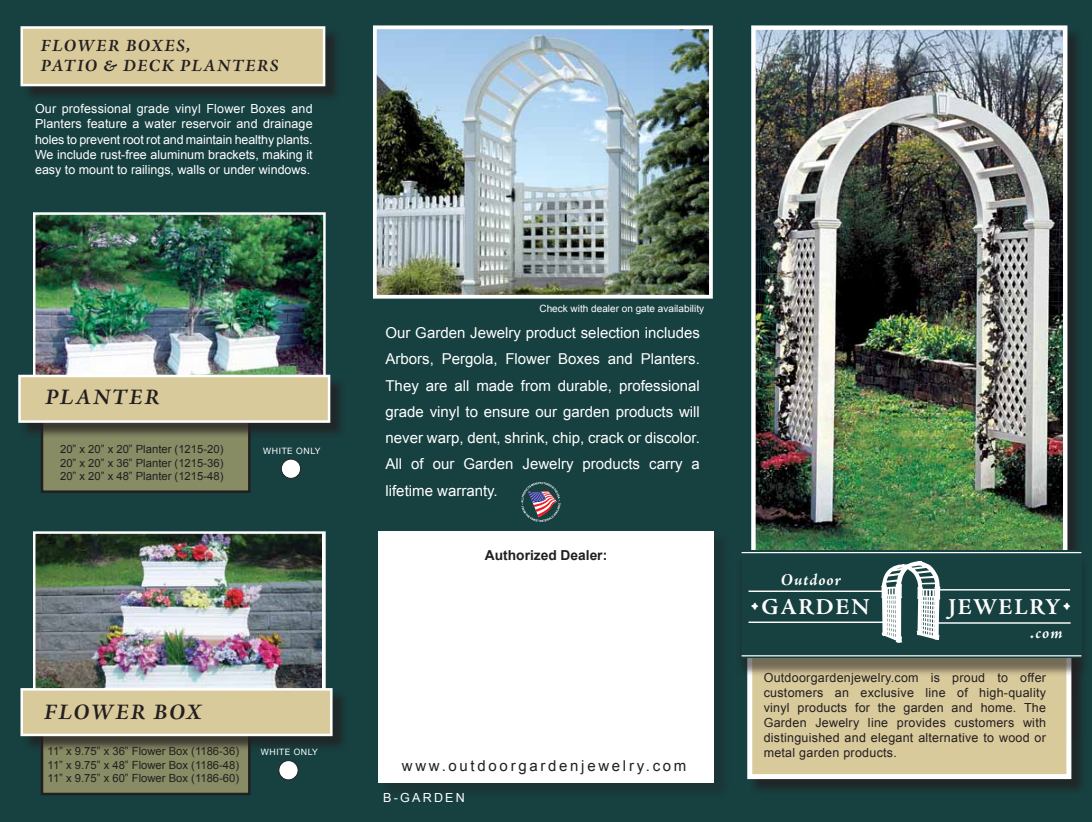
<style>
.page{position:relative;width:1092px;height:822px;background:#fff}
.page>*{position:absolute;margin:0;border:0;box-sizing:border-box;transform-origin:0 0}
.t1{font:700 22.88px "Adobe Jenson Pro";letter-spacing:.075em;color:#fff}
.t2{font:italic 700 22.38px "Adobe Jenson Pro";letter-spacing:.075em;color:#231f20}
.t3{font:italic 700 17.38px/20.8px "Adobe Jenson Pro";letter-spacing:.075em;color:#231f20}
.t4{font:italic 700 16.75px "Adobe Jenson Pro";color:#fff}
.t5{font:15px/26.2px "Arial";color:#fff;text-align:justify}
.t6{font:15px "Arial";letter-spacing:.18em;color:#231f20}
.t7{font:700 13.75px "Arial";color:#231f20}
.t8{font:12.5px/15px "Arial";color:#fff;text-align:justify}
.t9{font:12.5px/15px "Arial";letter-spacing:.02em;color:#231f20;text-align:justify}
.t10{font:11.25px/13.5px "Arial";color:#231f20;text-align:justify}
.t11{font:10px "Arial";color:#fff}
.t12{font:8.75px "Helvetica Neue";letter-spacing:.065em;color:#fff}
</style>
<div class="page">
<div style="left:0;top:0;width:1091px;height:821px;background:#174040"></div>
<div style="left:22px;top:28px;width:318px;height:74px;background:#231f20;opacity:.75"></div>
<div style="left:20px;top:26px;width:305px;height:60px;background:#d9ca9c;border:2px solid #fff"></div>
<div style="left:380px;top:533px;width:349px;height:265px;background:#1a3738"></div>
<div style="left:378px;top:531px;width:336px;height:251px;background:#fff"></div>
<img style="left:36px;top:215px;width:286px;height:159px">
<div style="left:33px;top:212px;width:292px;height:184px;border:2px solid #fff"></div>
<img style="left:36px;top:534px;width:286px;height:153px">
<div style="left:33px;top:531px;width:292px;height:184px;border:2px solid #fff"></div>
<div style="left:753px;top:27px;width:329px;height:716px;background:#231f20;opacity:.75"></div>
<img style="left:756px;top:30px;width:306px;height:520px">
<div style="left:751px;top:25px;width:316px;height:702px;border:4px solid #fff"></div>
<div style="left:42px;top:421px;width:207px;height:70px;background:#888c65"></div>
<div style="left:41px;top:420px;width:209px;height:72px;border:2px solid #231f20"></div>
<div style="left:42px;top:723px;width:207px;height:70px;background:#888c65"></div>
<div style="left:41px;top:722px;width:209px;height:73px;border:2px solid #231f20"></div>
<div style="left:22px;top:689px;width:326px;height:62px;background:#231f20;opacity:.75"></div>
<div style="left:20px;top:687px;width:312px;height:49px;background:#d9ca9c;border:2px solid #fff"></div>
<img style="left:378px;top:30px;width:329px;height:263px">
<div style="left:373px;top:25px;width:339px;height:273px;border:4px solid #fff"></div>
<div style="left:749px;top:652px;width:337px;height:142px;background:#231f20;opacity:.75"></div>
<div style="left:747px;top:650px;width:324px;height:128px;background:#d9ca9c;border:5px solid #fff"></div>
<div style="left:735px;top:555px;width:353px;height:121px;background:#231f20;opacity:.56"></div>
<div style="left:741px;top:550px;width:340px;height:107px;background:#174040"></div>
<svg style="left:880px;top:561px;width:60px;height:81px"></svg>
<hr style="left:748px;top:621px;width:135px;height:1px;background:#fff">
<hr style="left:935px;top:622px;width:135px;height:1px;background:#fff">
<hr style="left:748px;top:590px;width:135px;height:1px;background:#fff">
<hr style="left:939px;top:589px;width:130px;height:1px;background:#fff">
<hr style="left:741px;top:655px;width:340px;height:1px;background:#fff">
<hr style="left:741px;top:551px;width:340px;height:2px;background:#fff">
<div style="left:281px;top:459px;width:19px;height:19px;background:#fff;border-radius:50%"></div>
<div style="left:281px;top:459px;width:20px;height:19px;border:1px solid #231f20;border-radius:50%"></div>
<div style="left:279px;top:760px;width:19px;height:19px;background:#fff;border-radius:50%"></div>
<div style="left:279px;top:760px;width:19px;height:19px;border:1px solid #231f20;border-radius:50%"></div>
<svg style="left:521px;top:482px;width:39px;height:39px"></svg>
<div style="left:20px;top:376px;width:325px;height:62px;background:#231f20;opacity:.75"></div>
<div style="left:18px;top:374px;width:312px;height:48px;background:#d9ca9c;border:2px solid #fff"></div>
<p class="t3" style="left:41px;top:36px;width:239px">FLOWER BOXES,<br>PATIO &amp; DECK PLANTERS</p>
<p class="t8" style="left:35px;top:102px;width:279px">Our professional grade vinyl Flower Boxes and Planters feature a water reservoir and drainage holes to prevent root rot and maintain healthy plants.<br>We include rust-free aluminum brackets, making it easy to mount to railings, walls or under windows.</p>
<h2 class="t2" style="left:45px;top:384px;width:115px">PLANTER</h2>
<p class="t10" style="left:60px;top:442px;width:165px">20” x 20” x 20” Planter (1215-20)<br>20” x 20” x 36” Planter (1215-36)<br>20” x 20” x 48” Planter (1215-48)</p>
<p class="t12" style="left:263px;top:443px;width:59px">WHITE ONLY</p>
<h2 class="t2" style="left:44px;top:699px;width:159px">FLOWER BOX</h2>
<p class="t10" style="left:48px;top:744px;width:193px">11” x 9.75” x 36” Flower Box (1186-36)<br>11” x 9.75” x 48” Flower Box (1186-48)<br>11” x 9.75” x 60” Flower Box (1186-60)</p>
<p class="t12" style="left:261px;top:744px;width:59px">WHITE ONLY</p>
<p class="t11" style="left:539px;top:301px;width:166px">Check with dealer on gate availability</p>
<p class="t5" style="left:385px;top:319px;width:316px">Our Garden Jewelry product selection includes Arbors, Pergola, Flower Boxes and Planters.<br>They are all made from durable, professional grade vinyl to ensure our garden products will never warp, dent, shrink, chip, crack or discolor.<br>All of our Garden Jewelry products carry a lifetime warranty.</p>
<p class="t7" style="left:485px;top:545px;width:124px">Authorized Dealer:</p>
<p class="t6" style="left:402px;top:755px;width:286px">www.outdoorgardenjewelry.com</p>
<p class="t8" style="left:383px;top:790px;width:83px">B-GARDEN</p>
<p class="t4" style="left:780px;top:570px;width:62px">OUTDOOR</p>
<h1 class="t1" style="left:750px;top:593px;width:120px">•GARDEN</h1>
<h1 class="t1" style="left:948px;top:593px;width:124px">JEWELRY•</h1>
<p class="t4" style="left:1029px;top:623px;width:34px">.COM</p>
<p class="t9" style="left:763px;top:670px;width:284px">Outdoorgardenjewelry.com is proud to offer customers an exclusive line of high-quality vinyl products for the garden and home. The Garden Jewelry line provides customers with distinguished and elegant alternative to wood or metal garden products.</p>
</div>
